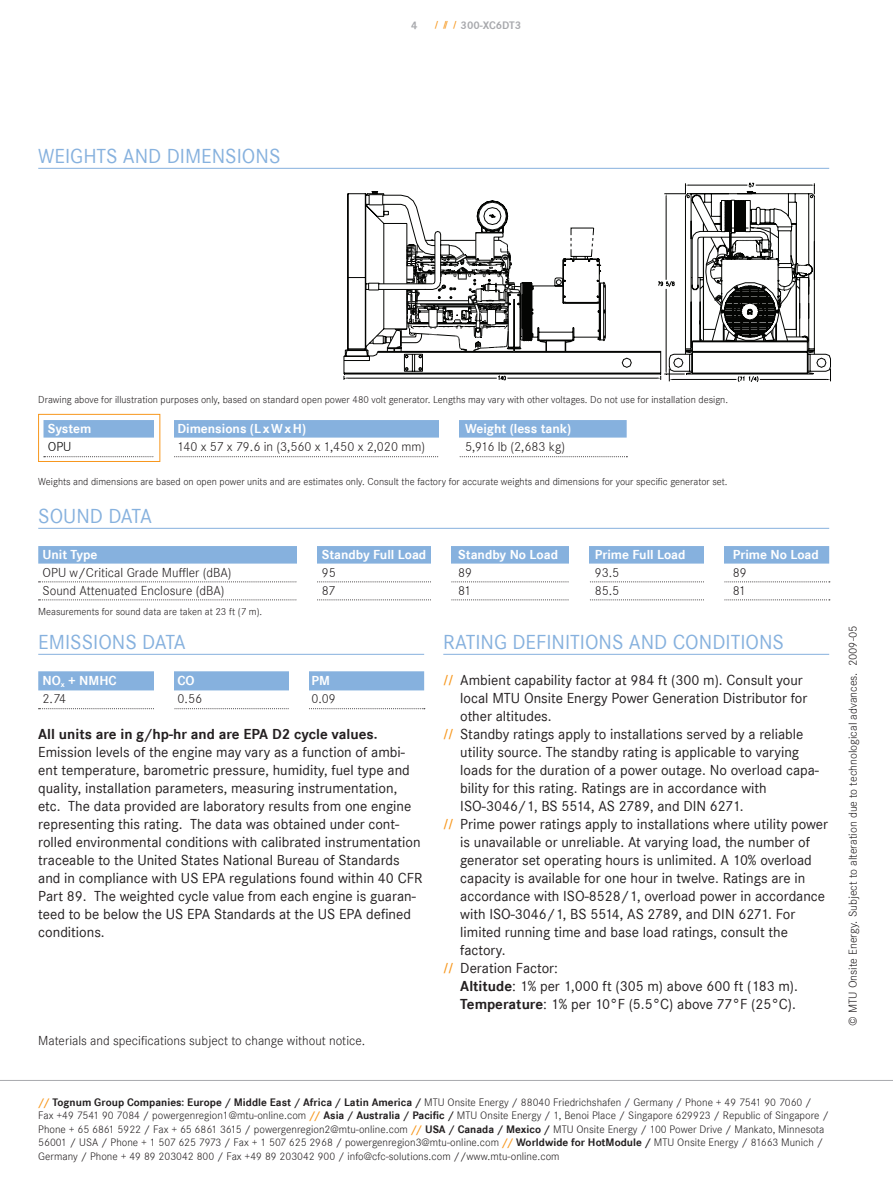
<style>
.page{position:relative;width:893px;height:1188px;background:#fff}
.page>*{position:absolute;margin:0;border:0;box-sizing:border-box;transform-origin:0 0}
.subheadline_1{font:21px "Corporate S";color:#86b1de}
.listings_onto_subhea{font:15px/18px "Corporate S";color:#231f20}
.bodycopy{font:15px/18px "Corporate S";color:#231f20}
.subheadline_3{font:700 15px "Corporate S";color:#231f20}
.table_line_1{font:13.5px "Corporate S Ligh";color:#231f20}
.t1{font:700 13.5px "Corporate S";color:#fff}
.t2{font:700 13.5px "Corporate S";letter-spacing:.06em;color:#fff}
.t3{font:13.5px "Corporate S Ligh";color:#000}
.copyright_and_norm{font:12px "Corporate S Ligh";color:#231f20}
.adress{font:11.25px/13.5px "Corporate S Ligh";color:#231f20}
.t4{font:700 11.25px "Corporate S";color:#a8a9ad}
.t5{font:10.5px "Corporate S Ligh";color:#231f20}
.s1{font-style:italic;font-size:9px;color:#f7971d}
.s2{font-weight:700;font-style:italic;font-size:12px;color:#f7971d}
.s3{font-weight:700}
.s4{font-family:"Corporate S";font-weight:700;color:#f7971d}
.s5{font-family:"Corporate S";font-weight:700}
</style>
<div class="page">
<hr style="left:0;top:1080px;width:893px;height:1px;background:#a8a9ad">
<hr style="left:38px;top:654px;width:386px;height:1px;background:#86b1de">
<div style="left:38px;top:671px;width:386px;height:19px;background:#86b1de"></div>
<svg style="left:39px;top:708px;width:386px;height:1px"></svg>
<hr style="left:443px;top:654px;width:386px;height:1px;background:#86b1de">
<div style="left:154px;top:668px;width:19px;height:54px;background:#fff"></div>
<div style="left:289px;top:668px;width:19px;height:54px;background:#fff"></div>
<hr style="left:38px;top:168px;width:791px;height:1px;background:#86b1de">
<hr style="left:38px;top:528px;width:791px;height:1px;background:#86b1de">
<div style="left:38px;top:546px;width:791px;height:18px;background:#86b1de"></div>
<svg style="left:39px;top:582px;width:791px;height:1px"></svg>
<svg style="left:39px;top:600px;width:791px;height:1px"></svg>
<div style="left:432px;top:541px;width:19px;height:72px;background:#fff"></div>
<div style="left:298px;top:541px;width:19px;height:72px;background:#fff"></div>
<div style="left:570px;top:540px;width:19px;height:65px;background:#fff"></div>
<div style="left:705px;top:540px;width:19px;height:65px;background:#fff"></div>
<div style="left:44px;top:420px;width:583px;height:18px;background:#86b1de"></div>
<svg style="left:44px;top:456px;width:583px;height:1px"></svg>
<div style="left:439px;top:411px;width:19px;height:50px;background:#fff"></div>
<div style="left:154px;top:411px;width:19px;height:50px;background:#fff"></div>
<div style="left:38px;top:414px;width:122px;height:48px;border:1px solid #f7971d"></div>
<svg style="left:344px;top:183px;width:487px;height:199px"></svg>
<p class="subheadline_1" style="left:38px;top:144px;width:28px">Weights</p>
<p class="subheadline_1" style="left:123px;top:144px;width:14px">and</p>
<p class="subheadline_1" style="left:167px;top:144px;width:13px">dimensions</p>
<p class="t4" style="left:411px;top:19px;width:8px">4</p>
<p class="t4" style="left:434px;top:19px;width:88px"><span class="s1">/ // /</span>300-XC6DT3</p>
<p class="t5" style="left:38px;top:394px;width:691px">Drawing above for illustration purposes only, based on standard open power 480 volt generator. Lengths may vary with other voltages. Do not use for installation design.</p>
<p class="t1" style="left:48px;top:421px;width:45px">System</p>
<p class="t2" style="left:177px;top:421px;width:130px">Dimensions (LxWxH)</p>
<p class="t1" style="left:465px;top:421px;width:108px">Weight (less tank)</p>
<p class="t3" style="left:48px;top:439px;width:25px">OPU</p>
<p class="table_line_1" style="left:177px;top:439px;width:249px">140 x 57 x 79.6 in (3,560 x 1,450 x 2,020 mm)</p>
<p class="table_line_1" style="left:465px;top:439px;width:102px">5,916 lb (2,683 kg)</p>
<p class="t5" style="left:38px;top:476px;width:691px">Weights and dimensions are based on open power units and are estimates only. Consult the factory for accurate weights and dimensions for your specific generator set.</p>
<p class="subheadline_1" style="left:38px;top:504px;width:26px">Sound</p>
<p class="subheadline_1" style="left:108px;top:504px;width:12px">data</p>
<p class="t1" style="left:43px;top:547px;width:57px">Unit Type</p>
<p class="t1" style="left:322px;top:547px;width:106px">Standby Full Load</p>
<p class="t1" style="left:458px;top:547px;width:101px">Standby N o Load</p>
<p class="t1" style="left:595px;top:547px;width:92px">Prime Full Load</p>
<p class="t1" style="left:733px;top:547px;width:88px">Prime No Load</p>
<p class="table_line_1" style="left:43px;top:565px;width:190px">OPU w/Critical Grade Muffler (dBA)</p>
<p class="table_line_1" style="left:322px;top:565px;width:16px">95</p>
<p class="table_line_1" style="left:458px;top:565px;width:16px">89</p>
<p class="table_line_1" style="left:595px;top:565px;width:26px">93.5</p>
<p class="table_line_1" style="left:733px;top:565px;width:16px">89</p>
<p class="table_line_1" style="left:43px;top:583px;width:184px">Sound Attenuated Enclosure (dBA)</p>
<p class="table_line_1" style="left:322px;top:583px;width:15px">87</p>
<p class="table_line_1" style="left:458px;top:583px;width:15px">81</p>
<p class="table_line_1" style="left:595px;top:583px;width:26px">85.5</p>
<p class="table_line_1" style="left:733px;top:583px;width:15px">81</p>
<p class="t5" style="left:38px;top:605px;width:225px">Measurements for sound data are taken at 23 ft (7 m).</p>
<p class="subheadline_1" style="left:38px;top:630px;width:38px">Emissions</p>
<p class="subheadline_1" style="left:142px;top:630px;width:12px">data</p>
<p class="t1" style="left:43px;top:673px;width:76px">NO<sub>x</sub> + NMHC</p>
<p class="t1" style="left:178px;top:673px;width:14px">CO</p>
<p class="t1" style="left:311px;top:673px;width:18px">PM</p>
<p class="table_line_1" style="left:43px;top:691px;width:25px">2.74</p>
<p class="table_line_1" style="left:178px;top:691px;width:26px">0.56</p>
<p class="table_line_1" style="left:311px;top:691px;width:26px">0.09</p>
<p class="subheadline_3" style="left:38px;top:726px;width:341px">All units are in g/hp-hr and are EPA D2 cycle values.</p>
<p class="bodycopy" style="left:38px;top:743px;width:386px">Emission levels of the engine may vary as a function of ambi&shy;ent temperature, barometric pressure, humidity, fuel type and quality, installation parameters, measuring instrumentation, etc. The data provided are laboratory results from one engine representing this rating. The data was obtained under cont&shy;rolled environmental conditions with calibrated instrumentation traceable to the United States National Bureau of Standards and in compliance with US EPA regulations found within 40 CFR Part 89. The weighted cycle value from each engine is guaran&shy;teed to be below the US EPA Standards at the US EPA defined conditions.</p>
<p class="table_line_1" style="left:38px;top:1033px;width:329px">Materials and specifications subject to change without notice.</p>
<p class="subheadline_1" style="left:443px;top:630px;width:23px">Rating</p>
<p class="subheadline_1" style="left:512px;top:630px;width:24px">Definitions</p>
<p class="subheadline_1" style="left:629px;top:630px;width:14px">and</p>
<p class="subheadline_1" style="left:673px;top:630px;width:12px">conditions</p>
<p class="listings_onto_subhea" style="left:460px;top:671px;width:348px;text-indent:-17px"><span class="s2">//</span> Ambient capability factor at 984 ft (300 m). Consult your local MTU Onsite Energy Power Generation Distributor for other altitudes.</p>
<p class="listings_onto_subhea" style="left:460px;top:725px;width:360px;text-indent:-17px"><span class="s2">//</span> Standby ratings apply to installations served by a reliable utility source. The standby rating is applicable to varying loads for the duration of a power outage. No overload capa&shy;bility for this rating. Ratings are in accordance with ISO-3046/1, BS 5514, AS 2789, and DIN 6271.</p>
<p class="listings_onto_subhea" style="left:460px;top:815px;width:369px;text-indent:-17px"><span class="s2">//</span> Prime power ratings apply to installations where utility power is unavailable or unreliable. At varying load, the number of generator set operating hours is unlimited. A 10% overload capacity is available for one hour in twelve. Ratings are in accordance with ISO-8528/1, overload power in accordance with ISO-3046/1, BS 5514, AS 2789, and DIN 6271. For limited running time and base load ratings, consult the factory.</p>
<p class="listings_onto_subhea" style="left:443px;top:959px;width:116px"><span class="s2">//</span> Deration Factor:</p>
<p class="listings_onto_subhea" style="left:460px;top:977px;width:339px"><span class="s3">Altitude</span>: 1% per 1,000 ft (305 m) above 600 ft (183 m).<br><span class="s3">Temperature</span>: 1% per 10°F (5.5°C) above 77°F (25°C).</p>
<p class="adress" style="left:38px;top:1095px;width:792px"><span class="s4">//</span> <span class="s5">Tognum Group Companies: Europe / M iddle East / Africa / Latin America /</span> MTU Onsite Energy / 88040 Friedrichshafen / Germany / Phone + 49 7541 90 7060 / Fax +49 7541 90 7084 / powergenregion1@mtu-online.com <span class="s4">//</span> <span class="s5">Asia / Australia / Pacific /</span> MTU Onsite Energy / 1, Benoi Place / Singapore 629923 / Republic of Singapore / Phone + 65 6861 5922 / Fax + 65 6861 3615 / powergenregion2@mtu-online.com <span class="s4">//</span> <span class="s5">USA / Canada / Mexico /</span> MTU Onsite Energy / 100 Power Drive / Mankato, Minnesota 56001 / USA / Phone + 1 507 625 7973 / Fax + 1 507 625 2968 / powergenregion3@mtu-online.com <span class="s4">//</span> <span class="s5">Worldwide for HotModule /</span> MTU Onsite Energy / 81663 Munich / Germany / Phone + 49 89 203042 800 / Fax +49 89 203042 900 / info@cfc-solutions.com //www.mtu-online.com</p>
<p class="copyright_and_norm" style="left:846px;top:1026px;width:402px;rotate:-90deg">© MTU Onsite Energy. Subject to alteration due to technological advances. 2009-05</p>
</div>
